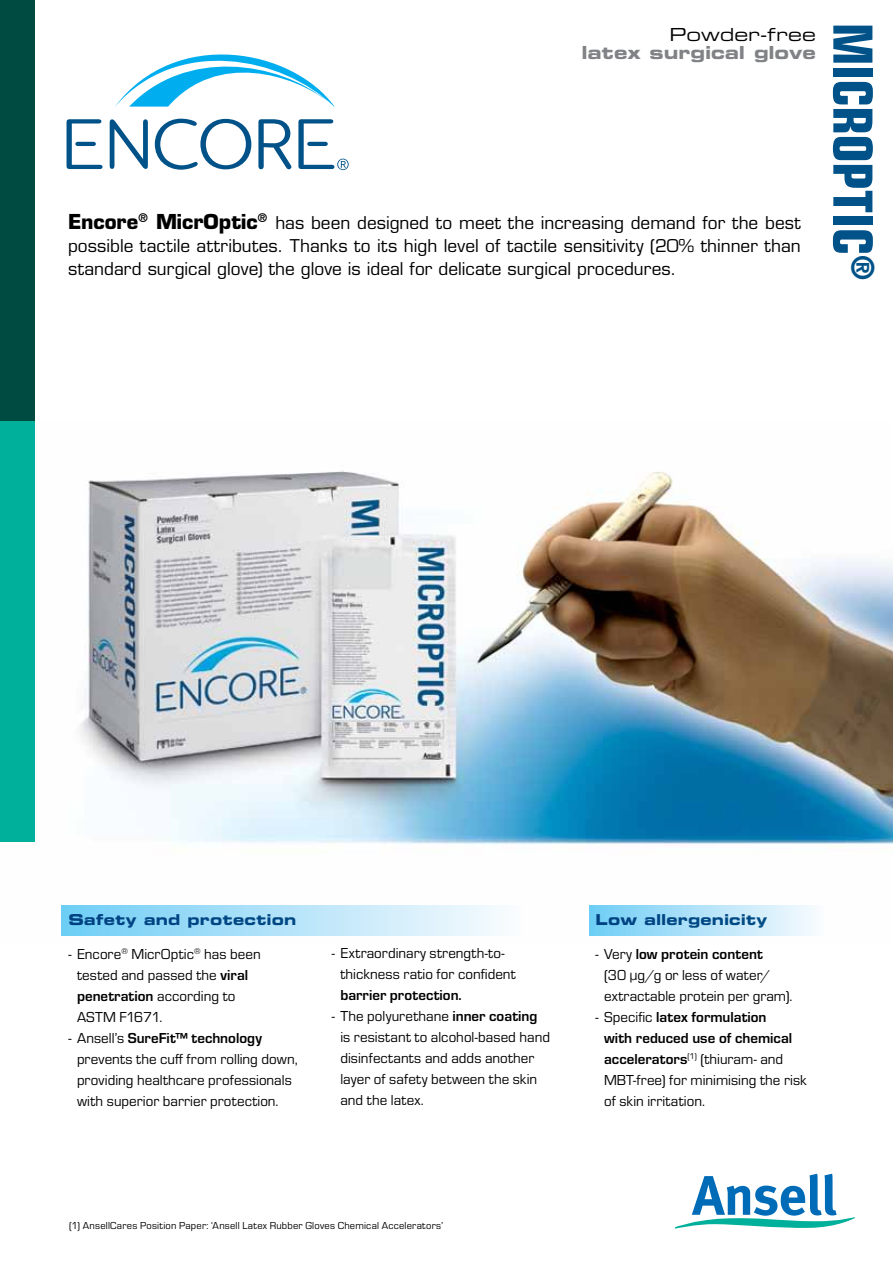
<style>
.page{position:relative;width:893px;height:1263px;background:#fff}
.page>*{position:absolute;margin:0;border:0;box-sizing:border-box;transform-origin:0 0}
.t1{font:700 condensed 54px "Eurostile LT Std";color:#005288}
.t2{font:18px "Eurostile LT Std Bold Ex 2";letter-spacing:-.005em;color:#808285}
.t3{font:18px "Eurostile LT Std Ex 2";letter-spacing:.005em;color:#000}
.t4{font:17.25px/23px "Eurostile LT Std";letter-spacing:.005em;color:#000;text-align:justify}
.t5{font:15px/21px "Eurostile OT";letter-spacing:.005em;color:#000}
.t6{font:15px "Eurostile LT Std Bold Ex 2";letter-spacing:.015em;color:#005288}
.t7{font:700 15px "Eurostile OT";letter-spacing:.005em;color:#000}
.t8{font:10.5px "Eurostile OT";letter-spacing:.02em;color:#000}
.s1{font-weight:700;font-size:20.1px}
.s2{font-weight:700}
</style>
<div class="page">
<img style="left:34px;top:421px;width:859px;height:515px">
<div style="left:0;top:0;width:34px;height:421px;background:#004b41"></div>
<div style="left:0;top:421px;width:34px;height:421px;background:#00b09b"></div>
<svg style="left:115px;top:54px;width:220px;height:53px"></svg>
<svg style="left:110px;top:119px;width:38px;height:50px"></svg>
<svg style="left:155px;top:119px;width:96px;height:51px"></svg>
<svg style="left:258px;top:119px;width:33px;height:50px"></svg>
<svg style="left:67px;top:119px;width:36px;height:50px"></svg>
<svg style="left:298px;top:119px;width:51px;height:51px"></svg>
<div style="left:589px;top:906px;width:236px;height:29px;background:linear-gradient(to right,#70cdf5,#fbfbfe)"></div>
<svg style="left:675px;top:1174px;width:180px;height:55px"></svg>
<div style="left:62px;top:906px;width:460px;height:29px;background:linear-gradient(to right,#70cdf5,#fcfcfe)"></div>
<p class="t3" style="left:669px;top:22px;width:148px">Powder-free</p>
<p class="t2" style="left:582px;top:40px;width:236px">latex surgical glove</p>
<p class="t4" style="left:68px;top:211px;width:734px"><span class="s1">Encore</span><sup>®</sup> <span class="s1">MicrOptic</span><sup>®</sup> has been designed to meet the increasing demand for the best possible tactile attributes. Thanks to its high level of tactile sensitivity (20% thinner than standard surgical glove) the glove is ideal for delicate surgical procedures.</p>
<h1 class="t1" style="left:885px;top:23px;width:259px;rotate:90deg">MicrOptic<sup>®</sup></h1>
<p class="t6" style="left:68px;top:909px;width:229px">Safety and protection</p>
<p class="t5" style="left:77px;top:944px;width:185px;text-indent:-9px">- Encore<sup>®</sup> MicrOptic<sup>®</sup> has been tested and passed the <span class="s2">viral penetration</span> according to<br>ASTM F1671.</p>
<p class="t5" style="left:77px;top:1028px;width:222px;text-indent:-9px">- Ansell’s <span class="s2">SureFit™ technology </span>prevents the cuff from rolling down, providing healthcare professionals with superior barrier protection.</p>
<p class="t5" style="left:340px;top:943px;width:177px;text-indent:-9px">- Extraordinary strength-to&shy;thickness ratio for confident</p>
<p class="t7" style="left:340px;top:986px;width:123px">barrier protection.</p>
<p class="t5" style="left:340px;top:1006px;width:211px;text-indent:-9px">- The polyurethane <span class="s2">inner coating </span>is resistant to alcohol-based hand disinfectants and adds another layer of safety between the skin and the latex.</p>
<p class="t8" style="left:69px;top:1220px;width:376px">(1) AnsellCares Position Paper: ‘Ansell Latex Rubber Gloves Chemical Accelerators’</p>
<p class="t6" style="left:596px;top:909px;width:173px">Low allergenicity</p>
<p class="t5" style="left:604px;top:944px;width:190px;text-indent:-9px">- Very <span class="s2">low protein content<br></span>(30 µg/g or less of water/ extractable protein per gram).</p>
<p class="t5" style="left:604px;top:1007px;width:204px;text-indent:-8px">- Specific <span class="s2">latex formulation<br>with reduced use of chemical accelerators</span><sup>(1)</sup> (thiuram- and<br>MBT-free) for minimising the risk of skin irritation.</p>
</div>
